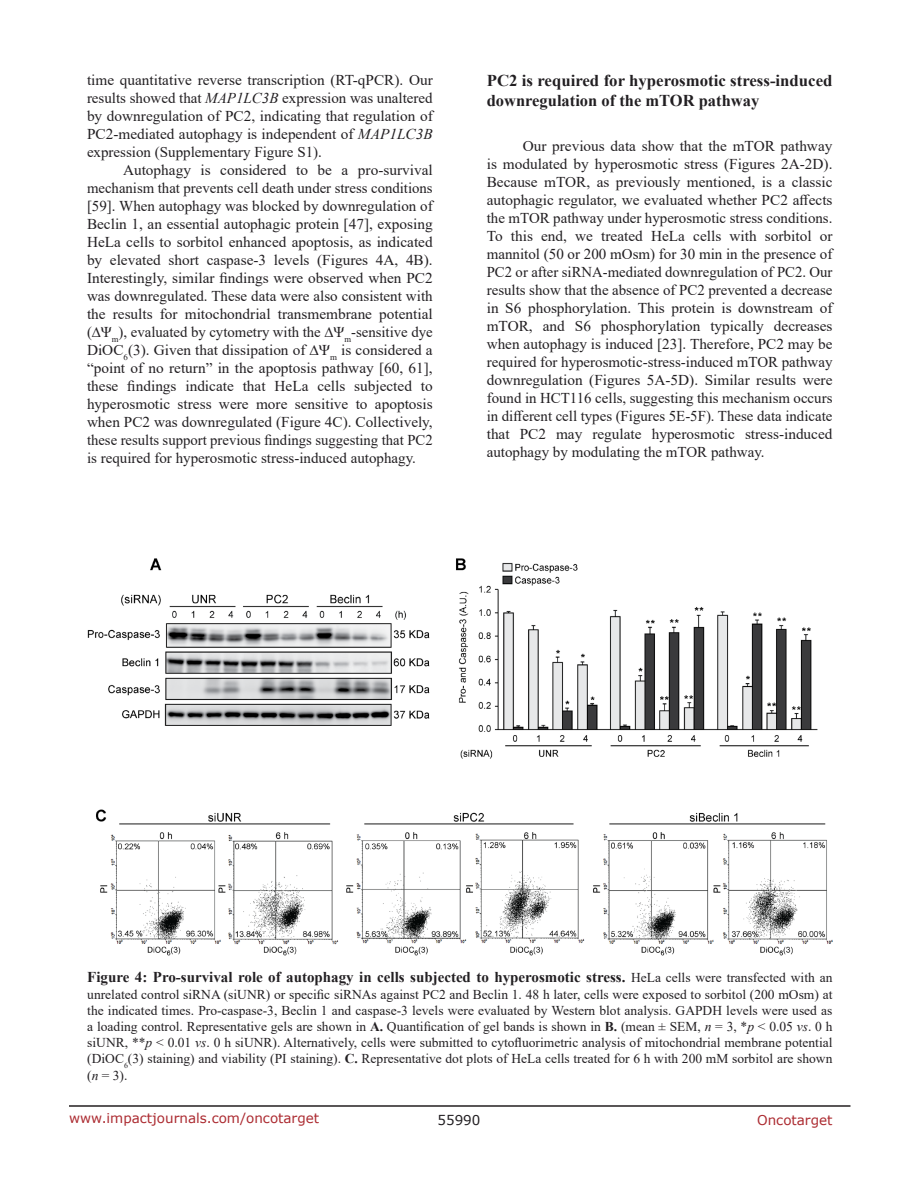
<style>
.page{position:relative;width:918px;height:1188px;background:#fff}
.page>*{position:absolute;margin:0;border:0;box-sizing:border-box;transform-origin:0 0}
.SubHeading{font:700 16.5px/19.8px "Times New Roman";color:#221f22}
.BodyText{font:15px/18px "Times New Roman";color:#221f22;text-align:justify}
.FigureText{font:700 15px "Times New Roman";color:#221f22}
.FigureText-2{font:13.5px/16.2px "Times New Roman";color:#221f22;text-align:justify}
.t1{font:13.5px "Verdana";color:#ac2b31}
.t2{font:13.5px "Verdana";color:#221f22}
.s1{font-style:italic}
.s2{font-weight:400;font-size:13.5px}
.s3{font-weight:700}
</style>
<div class="page">
<hr style="left:69px;top:1105px;width:781px;height:2px;background:#231f20">
<img style="left:87px;top:558px;width:745px;height:398px">
<p class="BodyText" style="left:87px;top:71px;width:347px">time quantitative reverse transcription (RT-qPCR). Our results showed that <span class="s1">MAP1LC3B</span> expression was unaltered by downregulation of PC2, indicating that regulation of PC2-mediated autophagy is independent of <span class="s1">MAP1LC3B </span>expression (Supplementary Figure S1).</p>
<p class="BodyText" style="left:87px;top:161px;width:347px;text-indent:36px">Autophagy is considered to be a pro-survival mechanism that prevents cell death under stress conditions [59]. When autophagy was blocked by downregulation of Beclin 1, an essential autophagic protein [47], exposing HeLa cells to sorbitol enhanced apoptosis, as indicated by elevated short caspase-3 levels (Figures 4A, 4B).<br>Interestingly, similar findings were observed when PC2 was downregulated. These data were also consistent with the results for mitochondrial transmembrane potential (∆Ψ<sub>m</sub>), evaluated by cytometry with the ∆Ψ<sub>m</sub>-sensitive dye DiOC<sub>6</sub>(3). Given that dissipation of ∆Ψ<sub>m</sub> is considered a “point of no return” in the apoptosis pathway [60, 61], these findings indicate that HeLa cells subjected to hyperosmotic stress were more sensitive to apoptosis when PC2 was downregulated (Figure 4C). Collectively, these results support previous findings suggesting that PC2 is required for hyperosmotic stress-induced autophagy.</p>
<p class="SubHeading" style="left:487px;top:70px;width:347px">PC2 is required for hyperosmotic stress-induced downregulation of the mTOR pathway</p>
<p class="BodyText" style="left:487px;top:136px;width:347px;text-indent:36px">Our previous data show that the mTOR pathway is modulated by hyperosmotic stress (Figures 2A‑2D).<br>Because mTOR, as previously mentioned, is a classic autophagic regulator, we evaluated whether PC2 affects the mTOR pathway under hyperosmotic stress conditions.<br>To this end, we treated HeLa cells with sorbitol or mannitol (50 or 200 mOsm) for 30 min in the presence of PC2 or after siRNA-mediated downregulation of PC2. Our results show that the absence of PC2 prevented a decrease in S6 phosphorylation. This protein is downstream of mTOR, and S6 phosphorylation typically decreases when autophagy is induced [23]. Therefore, PC2 may be required for hyperosmotic-stress-induced mTOR pathway downregulation (Figures 5A-5D). Similar results were found in HCT116 cells, suggesting this mechanism occurs in different cell types (Figures 5E-5F). These data indicate that PC2 may regulate hyperosmotic stress-induced autophagy by modulating the mTOR pathway.</p>
<p class="FigureText" style="left:87px;top:967px;width:747px">Figure 4: Pro-survival role of autophagy in cells subjected to hyperosmotic stress. <span class="s2">HeLa cells were transfected with an</span></p>
<p class="FigureText-2" style="left:87px;top:986px;width:747px">unrelated control siRNA (siUNR) or specific siRNAs against PC2 and Beclin 1. 48 h later, cells were exposed to sorbitol (200 mOsm) at the indicated times. Pro-caspase-3, Beclin 1 and caspase-3 levels were evaluated by Western blot analysis. GAPDH levels were used as a loading control. Representative gels are shown in <span class="s3">A.</span> Quantification of gel bands is shown in <span class="s3">B.</span> (mean ± SEM, <span class="s1">n</span> = 3, *<span class="s1">p</span> &lt; 0.05 <span class="s1">vs</span>. 0 h siUNR, **<span class="s1">p</span> &lt; 0.01 <span class="s1">vs</span>. 0 h siUNR). Alternatively, cells were submitted to cytofluorimetric analysis of mitochondrial membrane potential (DiOC<sub>6</sub>(3) staining) and viability (PI staining). <span class="s3">C.</span> Representative dot plots of HeLa cells treated for 6 h with 200 mM sorbitol are shown (<span class="s1">n</span> = 3).</p>
<p class="t1" style="left:69px;top:1109px;width:252px">www.impactjournals.com/oncotarget</p>
<p class="t2" style="left:438px;top:1111px;width:44px">55990</p>
<p class="t1" style="left:757px;top:1111px;width:77px">Oncotarget</p>
</div>
